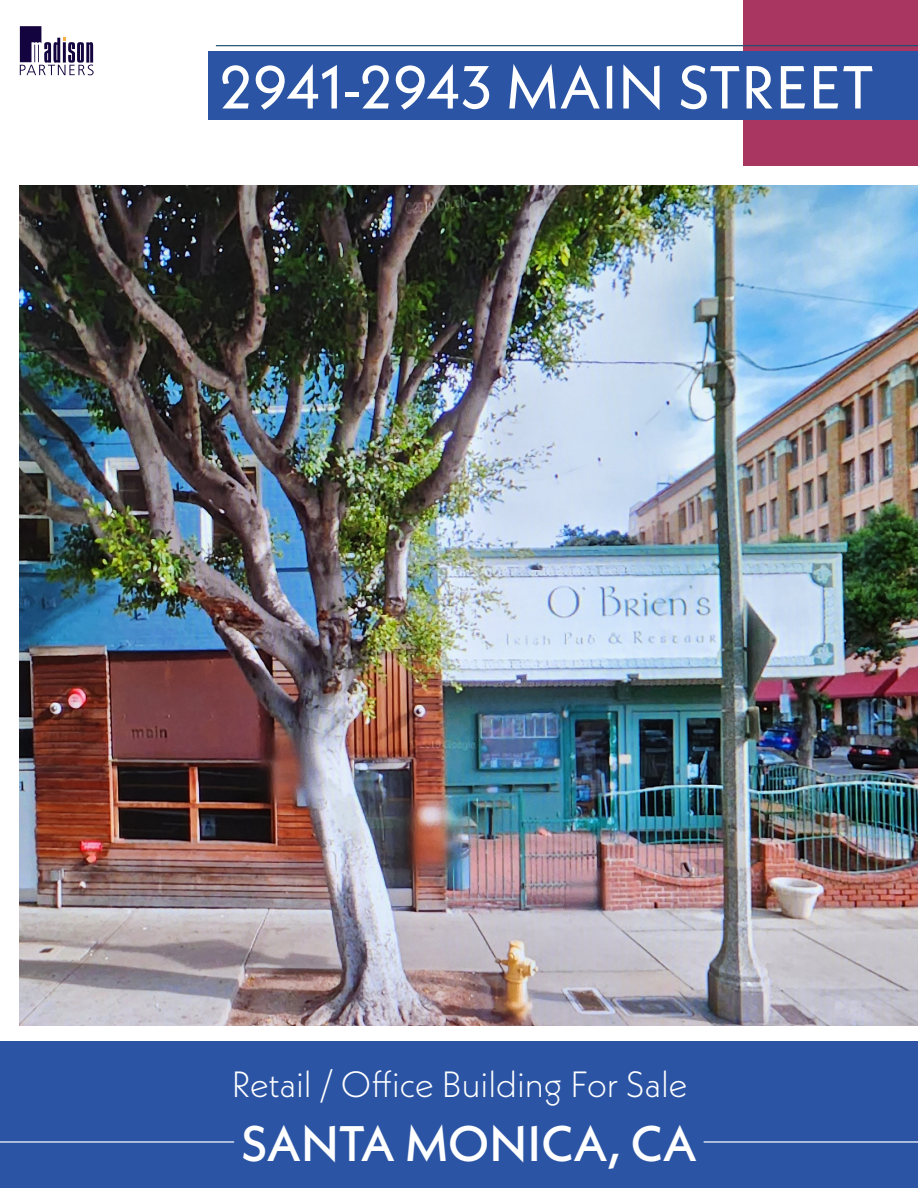
<style>
.page{position:relative;width:918px;height:1188px;background:#fff}
.page>*{position:absolute;margin:0;border:0;box-sizing:border-box;transform-origin:0 0}
.t1{font:60.6px "Neue Kabel";color:#fff}
.t2{font:500 49.8px "Neue Kabel";letter-spacing:-.005em;color:#fff}
.t3{font:300 36.45px "Neue Kabel";color:#fff}
</style>
<div class="page">
<div style="left:743px;top:0;width:175px;height:165px;background:#a83660"></div>
<div style="left:209px;top:51px;width:709px;height:69px;background:#2b54a4"></div>
<hr style="left:216px;top:45px;width:702px;height:1px;background:#1c4f73">
<img style="left:20px;top:185px;width:898px;height:841px">
<div style="left:0;top:1042px;width:918px;height:146px;background:#2b54a4"></div>
<hr style="left:0;top:1141px;width:234px;height:2px;background:#fff">
<hr style="left:704px;top:1141px;width:214px;height:2px;background:#fff">
<svg style="left:20px;top:26px;width:74px;height:49px"></svg>
<p class="t1" style="left:219px;top:48px;width:656px">2941-2943 MAIN STREET</p>
<p class="t3" style="left:232px;top:1061px;width:457px">Retail / Office Building For Sale</p>
<p class="t2" style="left:241px;top:1111px;width:457px">SANTA MONICA, CA</p>
</div>
